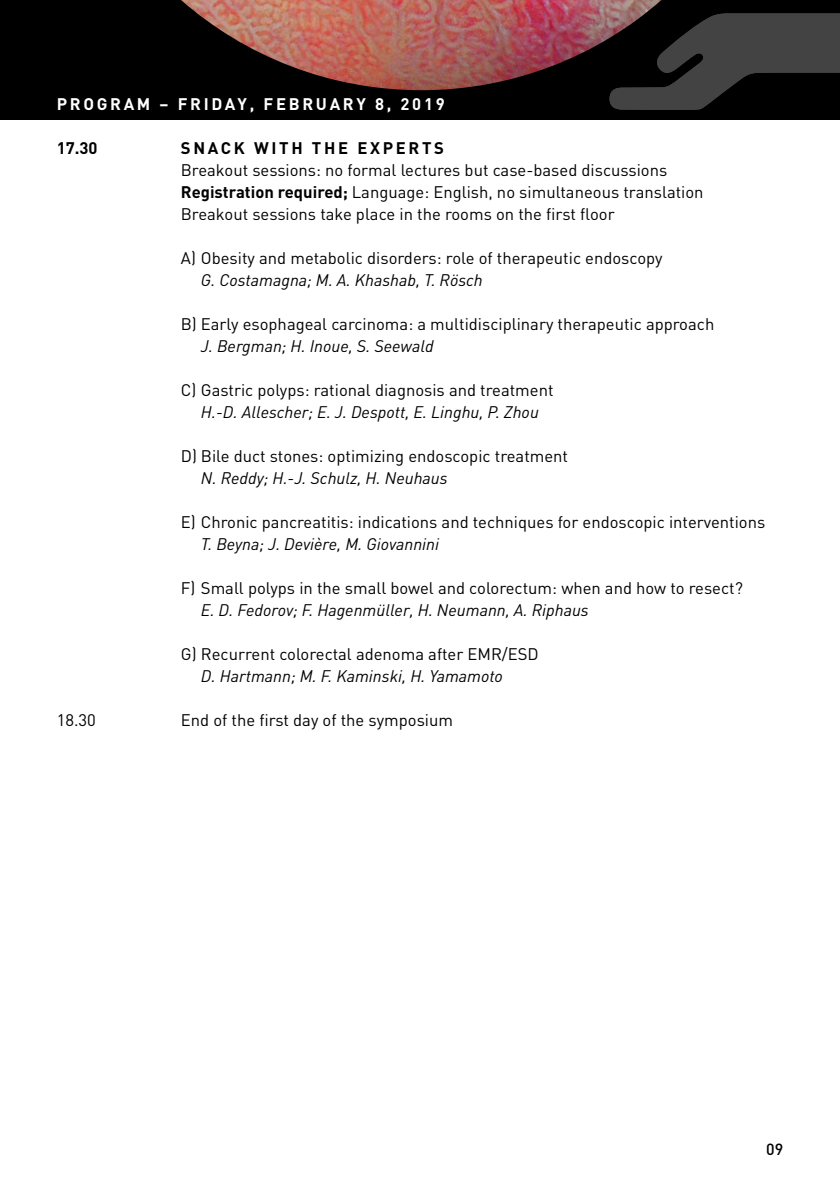
<style>
.page{position:relative;width:840px;height:1191px;background:#fff}
.page>*{position:absolute;margin:0;border:0;box-sizing:border-box;transform-origin:0 0}
.t1{font:16.6px/22px "DIN";color:#000}
.t2{font:italic 16.6px "DIN";color:#000}
.t3{font:700 16.6px "DIN";letter-spacing:.16em;color:#fff}
.t4{font:700 16.6px "DIN";letter-spacing:.16em;color:#000}
.t5{font:500 16px "DIN";color:#000}
.s1{font-weight:700}
</style>
<div class="page">
<div style="left:0;top:0;width:839px;height:119px;background:#000"></div>
<img style="left:181px;top:0;width:480px;height:90px">
<svg style="left:609px;top:13px;width:230px;height:97px"></svg>
<p class="t3" style="left:57px;top:93px;width:389px">PROGRAM – FRIDAY, FEBRUARY 8, 2019</p>
<p class="t4" style="left:57px;top:137px;width:42px">17.30</p>
<p class="t4" style="left:181px;top:137px;width:264px">SNACK WITH THE EXPERTS</p>
<p class="t1" style="left:181px;top:159px;width:524px">Breakout sessions: no formal lectures but case-based discussions<br><span class="s1">Registration required;</span> Language: English, no simultaneous translation<br>Breakout sessions take place in the rooms on the first floor</p>
<p class="t1" style="left:181px;top:247px;width:483px">A) Obesity and metabolic disorders: role of therapeutic endoscopy</p>
<p class="t2" style="left:201px;top:270px;width:283px">G. Costamagna; M. A. Khashab, T. Rösch</p>
<p class="t1" style="left:181px;top:313px;width:534px">B) Early esophageal carcinoma: a multidisciplinary therapeutic approach</p>
<p class="t2" style="left:201px;top:336px;width:234px">J. Bergman; H. Inoue, S. Seewald</p>
<p class="t1" style="left:181px;top:379px;width:374px">C) Gastric polyps: rational diagnosis and treatment</p>
<p class="t2" style="left:201px;top:402px;width:339px">H.-D. Allescher; E. J. Despott, E. Linghu, P. Zhou</p>
<p class="t1" style="left:181px;top:445px;width:388px">D) Bile duct stones: optimizing endoscopic treatment</p>
<p class="t2" style="left:201px;top:468px;width:248px">N. Reddy; H.-J. Schulz, H. Neuhaus</p>
<p class="t1" style="left:181px;top:511px;width:585px">E) Chronic pancreatitis: indications and techniques for endoscopic interventions</p>
<p class="t2" style="left:201px;top:534px;width:240px">T. Beyna; J. Devière, M. Giovannini</p>
<p class="t1" style="left:181px;top:577px;width:563px">F) Small polyps in the small bowel and colorectum: when and how to resect?</p>
<p class="t2" style="left:201px;top:600px;width:389px">E. D. Fedorov; F. Hagenmüller, H. Neumann, A. Riphaus</p>
<p class="t1" style="left:181px;top:643px;width:359px">G) Recurrent colorectal adenoma after EMR/ESD</p>
<p class="t2" style="left:201px;top:666px;width:303px">D. Hartmann; M. F. Kaminski, H. Yamamoto</p>
<p class="t1" style="left:57px;top:709px;width:41px">18.30</p>
<p class="t1" style="left:181px;top:709px;width:273px">End of the first day of the symposium</p>
<p class="t5" style="left:765px;top:1139px;width:19px">09</p>
</div>
